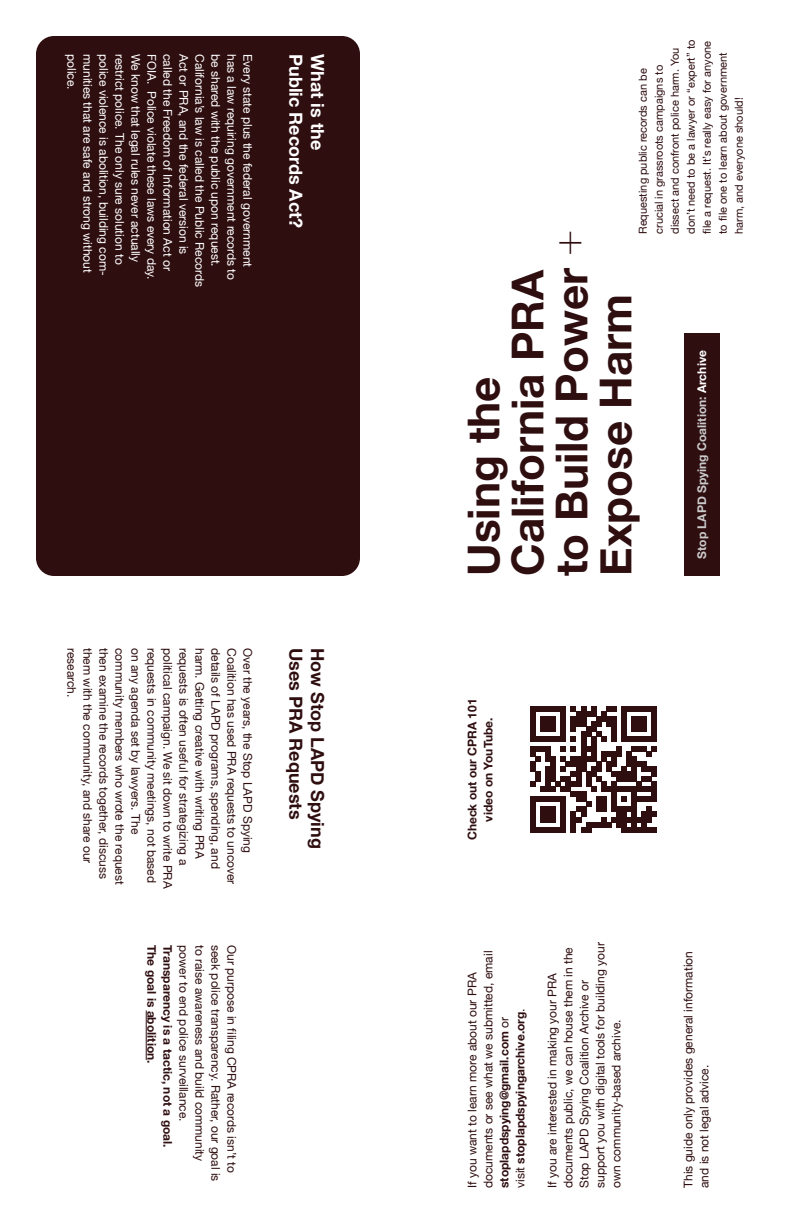
<style>
.page{position:relative;width:792px;height:1224px;background:#fff}
.page>*{position:absolute;margin:0;border:0;box-sizing:border-box;transform-origin:0 0}
.t1{font:700 44px/44px "Helvetica Neue";color:#2f0e10}
.t2{font:700 18px "Helvetica Neue";color:#2f0e10}
.t3{font:700 18px "Helvetica Neue";color:#fff}
.t4{font:12px/16px "Helvetica Neue";color:#2f0e10}
.t5{font:12px "Helvetica Neue";color:#fff}
.t6{font:700 12px/16px "Helvetica Neue";color:#2f0e10;text-align:center}
.t7{font:700 12px "Helvetica Neue";color:#cbcbcb}
.t8{font:11px/16px "Helvetica Neue";color:#2f0e10}
.s1{font-weight:100}
.s2{color:#fff}
.s3{font-weight:700}
</style>
<div class="page">
<div style="left:36px;top:36px;width:324px;height:540px;background:#2f0e10;border-radius:18px"></div>
<div style="left:684px;top:333px;width:36px;height:243px;background:#2f0e10"></div>
<hr style="left:146px;top:1011px;width:1px;height:49px;background:#2f0e10">
<svg style="left:531px;top:706px;width:126px;height:126px"></svg>
<p class="t5" style="left:112px;top:54px;width:223px;rotate:90deg">police violence is abolition, building com-</p>
<p class="t5" style="left:128px;top:54px;width:212px;rotate:90deg">restrict police. The only sure solution to</p>
<p class="t5" style="left:144px;top:54px;width:209px;rotate:90deg">We know that legal rules never actually</p>
<p class="t5" style="left:160px;top:54px;width:227px;rotate:90deg">FOIA. Police violate these laws every day.</p>
<p class="t5" style="left:176px;top:54px;width:218px;rotate:90deg">called the Freedom of Information Act or</p>
<p class="t5" style="left:192px;top:54px;width:202px;rotate:90deg">Act or PRA, and the federal version is</p>
<p class="t5" style="left:208px;top:54px;width:235px;rotate:90deg">California’s law is called the Public Records</p>
<p class="t5" style="left:224px;top:54px;width:214px;rotate:90deg">be shared with the public upon request.</p>
<p class="t5" style="left:240px;top:54px;width:228px;rotate:90deg">has a law requiring government records to</p>
<p class="t5" style="left:256px;top:54px;width:215px;rotate:90deg">Every state plus the federal government</p>
<h2 class="t3" style="left:310px;top:54px;width:176px;rotate:90deg">Public Records Act?</h2>
<h2 class="t3" style="left:332px;top:54px;width:97px;rotate:90deg">What is the</h2>
<p class="t5" style="left:80px;top:54px;width:37px;rotate:90deg">police.</p>
<p class="t5" style="left:96px;top:54px;width:220px;rotate:90deg">munities that are safe and strong without</p>
<p class="t4" style="left:79px;top:648px;width:51px;rotate:90deg">research.</p>
<p class="t4" style="left:95px;top:648px;width:217px;rotate:90deg">them with the community, and share our</p>
<p class="t4" style="left:111px;top:648px;width:232px;rotate:90deg">then examine the records together, discuss</p>
<p class="t4" style="left:127px;top:648px;width:238px;rotate:90deg">community members who wrote the request</p>
<p class="t4" style="left:143px;top:648px;width:188px;rotate:90deg">on any agenda set by lawyers. The</p>
<p class="t4" style="left:159px;top:648px;width:236px;rotate:90deg">requests in community meetings, not based</p>
<p class="t4" style="left:175px;top:648px;width:242px;rotate:90deg">political campaign. We sit down to write PRA</p>
<p class="t4" style="left:191px;top:648px;width:219px;rotate:90deg">requests is often useful for strategizing a</p>
<p class="t4" style="left:207px;top:648px;width:212px;rotate:90deg">harm. Getting creative with writing PRA</p>
<p class="t4" style="left:223px;top:648px;width:222px;rotate:90deg">details of LAPD programs, spending, and</p>
<p class="t4" style="left:239px;top:648px;width:238px;rotate:90deg">Coalition has used PRA requests to uncover</p>
<p class="t4" style="left:255px;top:648px;width:206px;rotate:90deg">Over the years, the Stop LAPD Spying</p>
<h2 class="t2" style="left:310px;top:648px;width:173px;rotate:90deg">Uses PRA Requests</h2>
<h2 class="t2" style="left:332px;top:648px;width:202px;rotate:90deg">How Stop LAPD Spying</h2>
<p class="t8" style="left:636px;top:234px;width:196px;rotate:-90deg">Requesting public records can be crucial in grassroots campaigns to dissect and confront police harm. You don’t need to be a lawyer or “expert” to file a request. It’s really easy for anyone to file one to learn about government harm, and everyone should!</p>
<h1 class="t1" style="left:463px;top:576px;width:348px;rotate:-90deg">Using the<br>California PRA to Build Power <span class="s1">+<br></span>Expose Harm</h1>
<p class="t7" style="left:692px;top:559px;width:210px;rotate:-90deg">Stop LAPD Spying Coalition: <span class="s2">Archive</span></p>
<p class="t6" style="left:465px;top:840px;width:143px;rotate:-90deg">Check out our CPRA 101 video on YouTube.</p>
<p class="t6" style="left:159px;top:945px;width:120px;rotate:90deg">The goal is abolition.</p>
<p class="t6" style="left:175px;top:945px;width:204px;rotate:90deg">Transparency is a tactic, not a goal.</p>
<p class="t4" style="left:191px;top:945px;width:178px;rotate:90deg">power to end police surveillance.</p>
<p class="t4" style="left:207px;top:945px;width:218px;rotate:90deg">to raise awareness and build community</p>
<p class="t4" style="left:223px;top:945px;width:238px;rotate:90deg">seek police transparency. Rather, our goal is</p>
<p class="t4" style="left:239px;top:945px;width:229px;rotate:90deg">Our purpose in filing CPRA records isn’t to</p>
<p class="t4" style="left:465px;top:1188px;width:239px;rotate:-90deg">If you want to learn more about our PRA documents or see what we submitted, email <span class="s3">stoplapdspying@gmail.com</span> or<br>visit <span class="s3">stoplapdspyingarchive.org</span>.</p>
<p class="t4" style="left:545px;top:1188px;width:247px;rotate:-90deg">If you are interested in making your PRA documents public, we can house them in the Stop LAPD Spying Coalition Archive or support you with digital tools for building your own community-based archive.</p>
<p class="t4" style="left:681px;top:1188px;width:238px;rotate:-90deg">This guide only provides general information and is not legal advice.</p>
</div>
